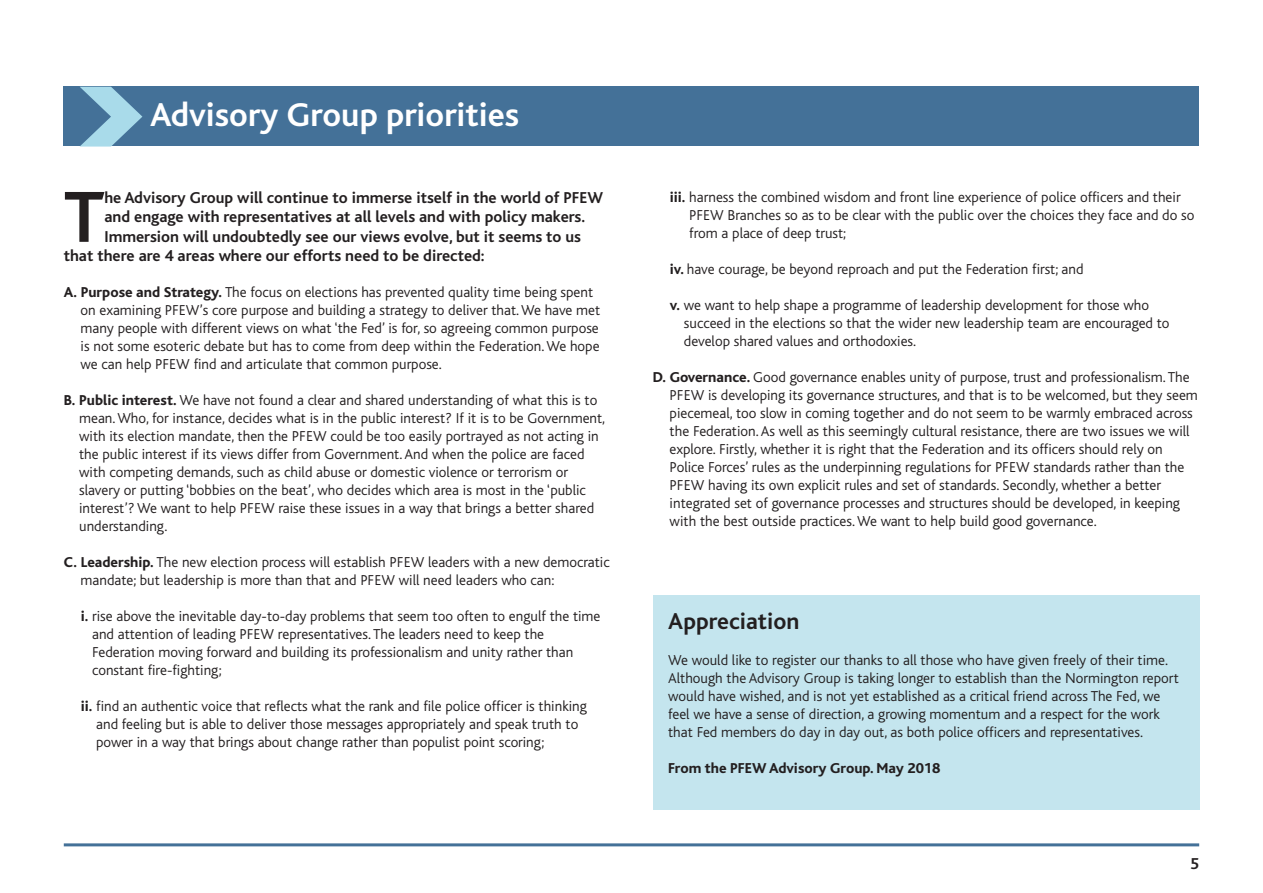
<style>
.page{position:relative;width:1263px;height:893px;background:#fff}
.page>*{position:absolute;margin:0;border:0;box-sizing:border-box;transform-origin:0 0}
.t1{font:700 75.6px "Bliss";color:#231f20}
.t2{font:700 34.5px "Bliss";color:#fff}
.t3{font:700 24px "Bliss";color:#231f20}
.t4{font:700 16.5px "Bliss";color:#231f20}
.t5{font:300 15px/18px "Bliss";color:#231f20}
.t6{font:800 15px "Bliss";color:#231f20}
.s1{font-weight:800}
</style>
<div class="page">
<hr style="left:64px;top:843px;width:1135px;height:3px;background:#447198">
<div style="left:653px;top:595px;width:546px;height:215px;background:#c4e5ee"></div>
<div style="left:64px;top:87px;width:1135px;height:59px;background:#447198"></div>
<svg style="left:80px;top:87px;width:62px;height:60px"></svg>
<h2 class="t2" style="left:150px;top:103px;width:371px">Advisory Group priorities</h2>
<h1 class="t1" style="left:64px;top:192px;width:42px">T</h1>
<p class="t4" style="left:104px;top:192px;width:500px">he Advisory Group will continue to immerse itself in the world of PFEW</p>
<p class="t4" style="left:104px;top:211px;width:482px">and engage with representatives at all levels and with policy makers.</p>
<p class="t4" style="left:104px;top:231px;width:478px">Immersion will undoubtedly see our views evolve, but it seems to us</p>
<p class="t4" style="left:64px;top:250px;width:422px">that there are 4 areas where our efforts need to be directed:</p>
<p class="t5" style="left:81px;top:285px;width:521px;text-indent:-17px"><span class="s1">A. Purpose and Strategy.</span> The focus on elections has prevented quality time being spent on examining PFEW’s core purpose and building a strategy to deliver that.We have met many people with different views on what ‘the Fed’ is for, so agreeing common purpose is not some esoteric debate but has to come from deep within the Federation.We hope we can help PFEW find and articulate that common purpose.</p>
<p class="t5" style="left:79px;top:393px;width:528px;text-indent:-15px"><span class="s1">B. Public interest.</span> We have not found a clear and shared understanding of what this is to mean.Who, for instance, decides what is in the public interest? If it is to be Government, with its election mandate, then the PFEW could be too easily portrayed as not acting in the public interest if its views differ from Government.And when the police are faced with competing demands, such as child abuse or domestic violence or terrorism or slavery or putting ‘bobbies on the beat’, who decides which area is most in the ‘public interest’? We want to help PFEW raise these issues in a way that brings a better shared understanding.</p>
<p class="t5" style="left:81px;top:555px;width:530px;text-indent:-17px"><span class="s1">C. Leadership.</span> The new election process will establish PFEW leaders with a new democratic mandate; but leadership is more than that and PFEW will need leaders who can:</p>
<p class="t5" style="left:92px;top:609px;width:510px;text-indent:-11px"><span class="s1">i.</span> rise above the inevitable day-to-day problems that seem too often to engulf the time and attention of leading PFEW representatives. The leaders need to keep the Federation moving forward and building its professionalism and unity rather than constant fire-fighting;</p>
<p class="t5" style="left:96px;top:699px;width:492px;text-indent:-15px"><span class="s1">ii.</span> find an authentic voice that reflects what the rank and file police officer is thinking and feeling but is able to deliver those messages appropriately and speak truth to power in a way that brings about change rather than populist point scoring;</p>
<p class="t5" style="left:689px;top:189px;width:507px;text-indent:-19px"><span class="s1">iii.</span> harness the combined wisdom and front line experience of police officers and their<br>PFEW Branches so as to be clear with the public over the choices they face and do so from a place of deep trust;</p>
<p class="t5" style="left:670px;top:261px;width:415px"><span class="s1">iv.</span> have courage, be beyond reproach and put the Federation first; and</p>
<p class="t5" style="left:684px;top:297px;width:487px;text-indent:-14px"><span class="s1">v.</span> we want to help shape a programme of leadership development for those who succeed in the elections so that the wider new leadership team are encouraged to develop shared values and orthodoxies.</p>
<p class="t5" style="left:670px;top:369px;width:530px;text-indent:-17px"><span class="s1">D. Governance.</span> Good governance enables unity of purpose, trust and professionalism. The PFEW is developing its governance structures, and that is to be welcomed, but they seem piecemeal, too slow in coming together and do not seem to be warmly embraced across the Federation.As well as this seemingly cultural resistance, there are two issues we will explore. Firstly, whether it is right that the Federation and its officers should rely on Police Forces’ rules as the underpinning regulations for PFEW standards rather than the PFEW having its own explicit rules and set of standards. Secondly, whether a better integrated set of governance processes and structures should be developed, in keeping with the best outside practices.We want to help build good governance.</p>
<h3 class="t3" style="left:668px;top:614px;width:133px">Appreciation</h3>
<p class="t5" style="left:668px;top:653px;width:512px">We would like to register our thanks to all those who have given freely of their time.<br>Although the Advisory Group is taking longer to establish than the Normington report would have wished, and is not yet established as a critical friend across The Fed, we feel we have a sense of direction, a growing momentum and a respect for the work that Fed members do day in day out, as both police officers and representatives.</p>
<p class="t6" style="left:668px;top:764px;width:274px">From the PFEW Advisory Group. May 2018</p>
<p class="t4" style="left:1190px;top:858px;width:10px">5</p>
</div>
